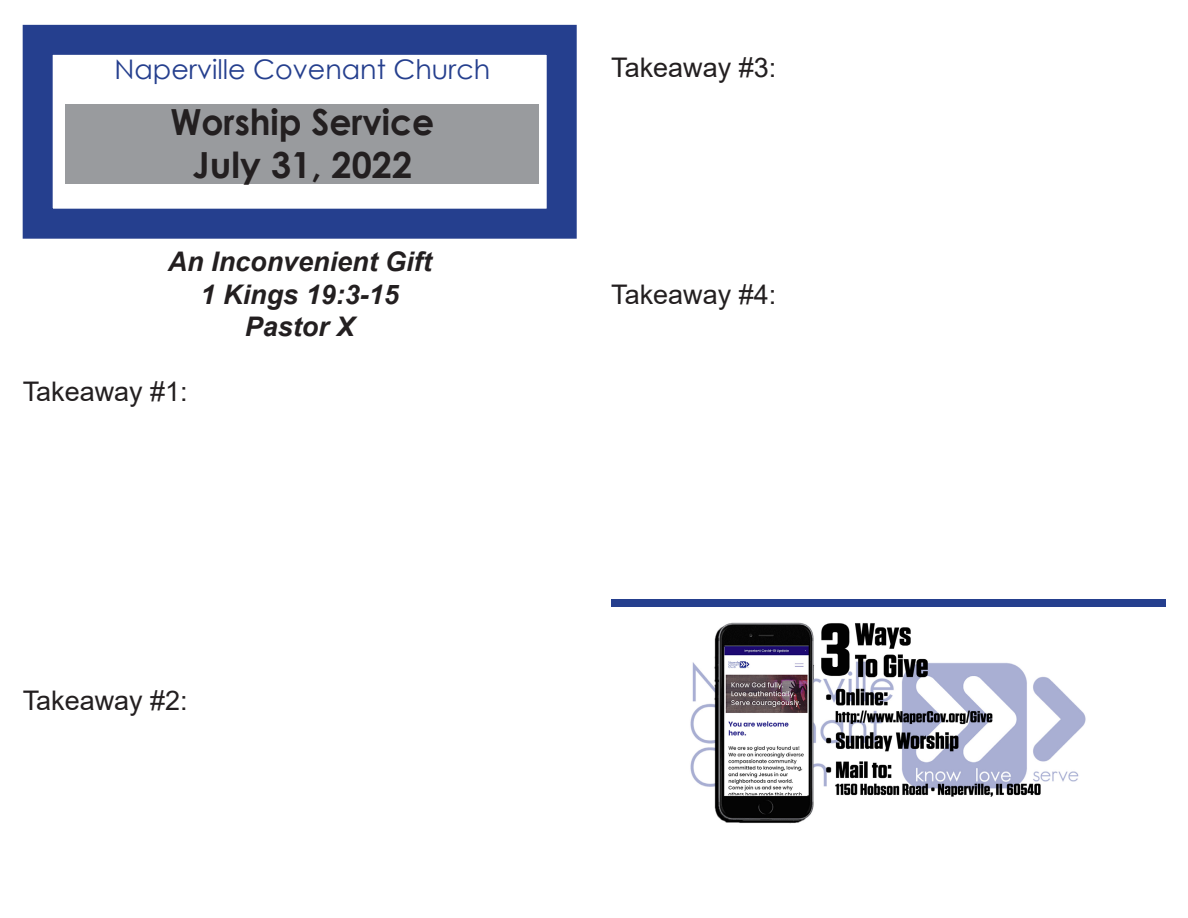
<style>
.page{position:relative;width:1188px;height:918px;background:#fff}
.page>*{position:absolute;margin:0;border:0;box-sizing:border-box;transform-origin:0 0}
.t1{font:700 36px "Century Gothic";color:#231f20;scale:.96 1}
.t2{font:700 36px "Century Gothic";color:#231f20}
.t3{font:27px "Arial";color:#231f20}
.t4{font:italic 700 27px "Arial";color:#231f20}
.t5{font:27px "Century Gothic";color:#253f8e}
</style>
<div class="page">
<div style="left:23px;top:25px;width:554px;height:214px;border:30px solid #253f8e"></div>
<div style="left:66px;top:104px;width:473px;height:80px;background:#999b9e"></div>
<div style="left:611px;top:600px;width:554px;height:7px;background:#253f8e"></div>
<img style="left:690px;top:622px;width:396px;height:202px">
<p class="t5" style="left:115px;top:50px;width:377px">Naperville Covenant Church</p>
<p class="t1" style="left:170px;top:95px;width:277px">Worship Service</p>
<p class="t2" style="left:193px;top:138px;width:221px">July 31, 2022</p>
<p class="t4" style="left:168px;top:244px;width:266px">An Inconvenient Gift</p>
<p class="t4" style="left:201px;top:276px;width:200px">1 Kings 19:3-15</p>
<p class="t4" style="left:245px;top:309px;width:111px">Pastor X</p>
<p class="t3" style="left:23px;top:373px;width:167px">Takeaway #1:</p>
<p class="t3" style="left:23px;top:682px;width:167px">Takeaway #2:</p>
<p class="t3" style="left:611px;top:49px;width:167px">Takeaway #3:</p>
<p class="t3" style="left:611px;top:276px;width:167px">Takeaway #4:</p>
</div>
